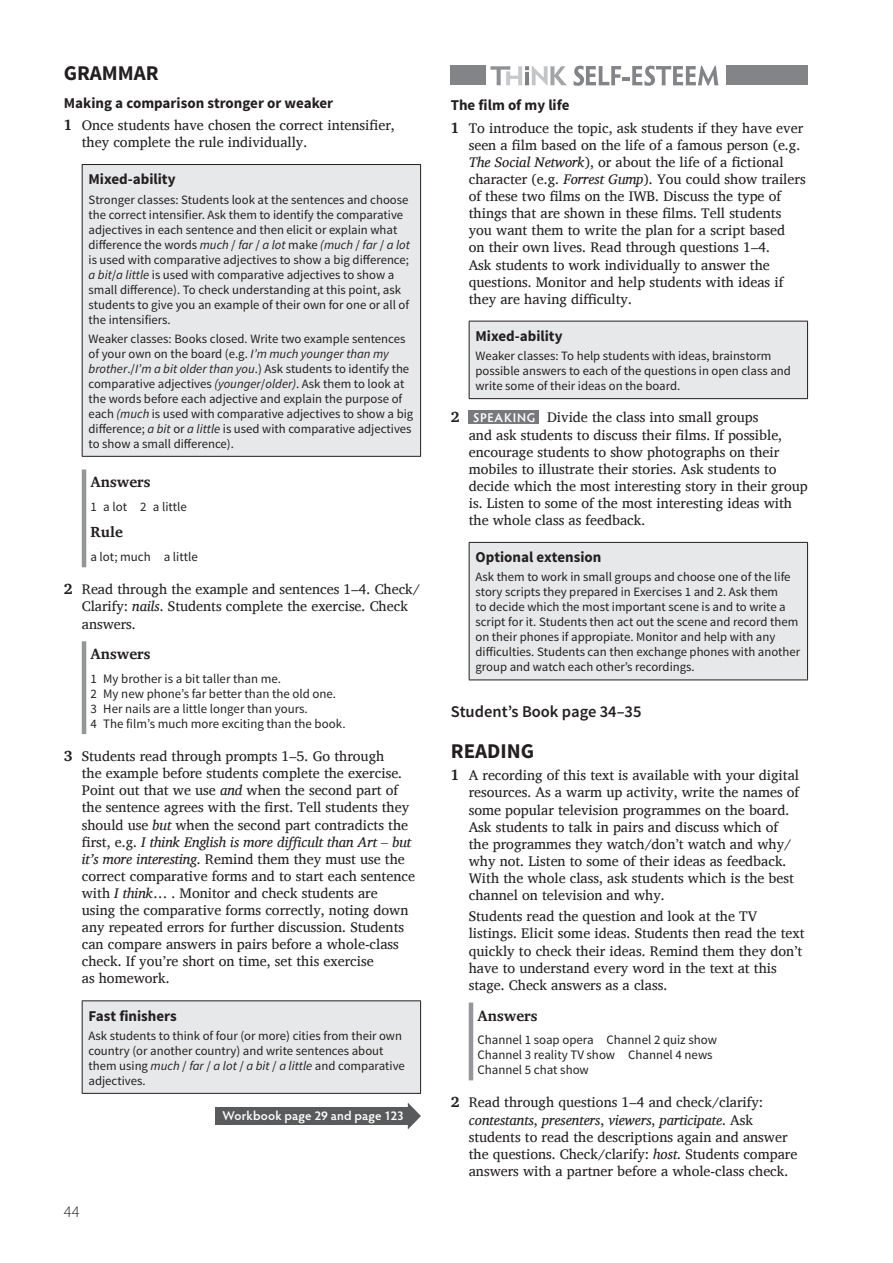
<style>
.page{position:relative;width:893px;height:1263px;background:#fff}
.page>*{position:absolute;margin:0;border:0;box-sizing:border-box;transform-origin:0 0}
.t1{font:700 21px "Source Sans Pro";color:#231f20}
.t2{font:600 16.5px "Source Sans Pro";color:#231f20}
.t3{font:300 16.5px "Source Sans Pro";color:#231f20}
.t4{font:700 15px "Source Sans Pro";color:#231f20}
.t5{font:700 15px "Charis SIL";color:#231f20}
.t6{font:14.25px/17.1px "Charis SIL";color:#231f20}
.t7{font:12.9px/15px "Source Sans Pro";color:#231f20}
.t8{font:12.75px/15px "Source Sans Pro";color:#231f20}
.t9{font:600 12.75px "Hypatia Sans Pro";letter-spacing:.015em;color:#fff}
.s1{font-weight:700;font-size:15px}
.s2{font-style:italic}
.s3{font-family:"Hypatia Sans Pro";font-weight:600;font-size:12.75px;color:#fff}
</style>
<div class="page">
<div style="left:82px;top:165px;width:339px;height:291px;background:#e7e8e9"></div>
<hr style="left:82px;top:165px;width:1px;height:291px;background:#231f20">
<hr style="left:420px;top:165px;width:1px;height:291px;background:#231f20">
<hr style="left:82px;top:164px;width:339px;height:1px;background:#231f20">
<hr style="left:82px;top:456px;width:339px;height:1px;background:#231f20">
<hr style="left:82px;top:469px;width:4px;height:98px;background:#949699">
<hr style="left:82px;top:641px;width:4px;height:93px;background:#949699">
<div style="left:82px;top:1001px;width:339px;height:92px;background:#e7e8e9"></div>
<hr style="left:82px;top:1001px;width:1px;height:92px;background:#231f20">
<hr style="left:420px;top:1001px;width:1px;height:92px;background:#231f20">
<hr style="left:82px;top:1000px;width:339px;height:1px;background:#231f20">
<hr style="left:82px;top:1093px;width:339px;height:1px;background:#231f20">
<svg style="left:408px;top:1103px;width:13px;height:26px"></svg>
<div style="left:215px;top:1107px;width:195px;height:17px;background:#595a5c"></div>
<svg style="left:574px;top:66px;width:144px;height:20px"></svg>
<svg style="left:490px;top:66px;width:77px;height:19px"></svg>
<div style="left:451px;top:66px;width:35px;height:19px;background:#828487"></div>
<div style="left:726px;top:66px;width:82px;height:19px;background:#828487"></div>
<div style="left:469px;top:321px;width:338px;height:78px;background:#e7e8e9"></div>
<hr style="left:469px;top:321px;width:1px;height:77px;background:#231f20">
<hr style="left:807px;top:321px;width:1px;height:77px;background:#231f20">
<hr style="left:469px;top:321px;width:339px;height:1px;background:#231f20">
<hr style="left:469px;top:398px;width:339px;height:1px;background:#231f20">
<div style="left:469px;top:410px;width:70px;height:14px;background:#77797c"></div>
<div style="left:469px;top:542px;width:338px;height:138px;background:#e7e8e9"></div>
<hr style="left:469px;top:543px;width:1px;height:136px;background:#231f20">
<hr style="left:807px;top:543px;width:1px;height:136px;background:#231f20">
<hr style="left:469px;top:542px;width:339px;height:1px;background:#231f20">
<hr style="left:469px;top:679px;width:339px;height:1px;background:#231f20">
<hr style="left:469px;top:1002px;width:4px;height:78px;background:#949699">
<h1 class="t1" style="left:64px;top:59px;width:97px">GRAMMAR</h1>
<p class="t4" style="left:64px;top:93px;width:271px">Making a comparison stronger or weaker</p>
<p class="t6" style="left:82px;top:117px;width:315px;text-indent:-18px"><span class="s1">1</span> Once students have chosen the correct intensifier, they complete the rule individually.</p>
<p class="t4" style="left:89px;top:170px;width:88px">Mixed-ability</p>
<p class="t8" style="left:89px;top:192px;width:323px">Stronger classes: Students look at the sentences and choose the correct intensifier. Ask them to identify the comparative adjectives in each sentence and then elicit or explain what difference the words <span class="s2">much</span> / <span class="s2">far</span> / <span class="s2">a lot</span> make <span class="s2">(much</span> / <span class="s2">far</span> / <span class="s2">a lot </span>is used with comparative adjectives to show a big difference; <span class="s2">a bit</span>/<span class="s2">a little</span> is used with comparative adjectives to show a small difference). To check understanding at this point, ask students to give you an example of their own for one or all of the intensifiers.</p>
<p class="t8" style="left:89px;top:331px;width:326px">Weaker classes: Books closed. Write two example sentences of your own on the board (e.g. <span class="s2">I’m much younger than my brother</span>./<span class="s2">I’m a bit older than you</span>.) Ask students to identify the comparative adjectives <span class="s2">(younger</span>/<span class="s2">older)</span>. Ask them to look at the words before each adjective and explain the purpose of each <span class="s2">(much</span> is used with comparative adjectives to show a big difference; <span class="s2">a bit</span> or <span class="s2">a little</span> is used with comparative adjectives to show a small difference).</p>
<p class="t5" style="left:90px;top:473px;width:62px">Answers</p>
<p class="t7" style="left:90px;top:499px;width:98px">1 a lot 2 a little</p>
<p class="t5" style="left:90px;top:523px;width:34px">Rule</p>
<p class="t7" style="left:90px;top:549px;width:109px">a lot; much a little</p>
<p class="t6" style="left:82px;top:581px;width:340px;text-indent:-18px"><span class="s1">2</span> Read through the example and sentences 1–4. Check/<br>Clarify: <span class="s2">nails</span>. Students complete the exercise. Check answers.</p>
<p class="t5" style="left:90px;top:645px;width:62px">Answers</p>
<p class="t7" style="left:90px;top:671px;width:257px">1 My brother is a bit taller than me.<br>2 My new phone’s far better than the old one.<br>3 Her nails are a little longer than yours.<br>4 The film’s much more exciting than the book.</p>
<p class="t6" style="left:82px;top:748px;width:335px;text-indent:-18px"><span class="s1">3</span> Students read through prompts 1–5. Go through<br>the example before students complete the exercise.<br>Point out that we use <span class="s2">and</span> when the second part of the sentence agrees with the first. Tell students they should use <span class="s2">but</span> when the second part contradicts the first, e.g. <span class="s2">I think English is more difficult than Art – but it’s more interesting</span>. Remind them they must use the correct comparative forms and to start each sentence with <span class="s2">I think</span>… . Monitor and check students are<br>using the comparative forms correctly, noting down any repeated errors for further discussion. Students can compare answers in pairs before a whole-class check. If you’re short on time, set this exercise<br>as homework.</p>
<p class="t4" style="left:89px;top:1006px;width:90px">Fast finishers</p>
<p class="t8" style="left:89px;top:1028px;width:318px">Ask students to think of four (or more) cities from their own country (or another country) and write sentences about them using <span class="s2">much</span> / <span class="s2">far</span> / <span class="s2">a lot</span> / <span class="s2">a bit</span> / <span class="s2">a little</span> and comparative adjectives.</p>
<p class="t9" style="left:223px;top:1107px;width:183px">Workbook page 29 and page 123</p>
<p class="t3" style="left:64px;top:1201px;width:17px">44</p>
<p class="t4" style="left:451px;top:96px;width:120px">The film of my life</p>
<p class="t6" style="left:469px;top:119px;width:338px;text-indent:-18px"><span class="s1">1</span> To introduce the topic, ask students if they have ever seen a film based on the life of a famous person (e.g.<br><span class="s2">The Social Network</span>), or about the life of a fictional character (e.g. <span class="s2">Forrest Gump</span>). You could show trailers of these two films on the IWB. Discuss the type of things that are shown in these films. Tell students you want them to write the plan for a script based<br>on their own lives. Read through questions 1–4.<br>Ask students to work individually to answer the questions. Monitor and help students with ideas if they are having difficulty.</p>
<p class="t4" style="left:475px;top:326px;width:88px">Mixed-ability</p>
<p class="t8" style="left:475px;top:349px;width:317px">Weaker classes: To help students with ideas, brainstorm possible answers to each of the questions in open class and write some of their ideas on the board.</p>
<p class="t6" style="left:469px;top:409px;width:341px;text-indent:-18px"><span class="s1">2</span> <span class="s3">SPEAKING</span> Divide the class into small groups<br>and ask students to discuss their films. If possible, encourage students to show photographs on their mobiles to illustrate their stories. Ask students to decide which the most interesting story in their group is. Listen to some of the most interesting ideas with the whole class as feedback.</p>
<p class="t4" style="left:475px;top:547px;width:127px">Optional extension</p>
<p class="t8" style="left:475px;top:570px;width:326px">Ask them to work in small groups and choose one of the life story scripts they prepared in Exercises 1 and 2. Ask them<br>to decide which the most important scene is and to write a script for it. Students then act out the scene and record them on their phones if appropiate. Monitor and help with any difficulties. Students can then exchange phones with another group and watch each other’s recordings.</p>
<p class="t2" style="left:451px;top:701px;width:192px">Student’s Book page 34–35</p>
<h1 class="t1" style="left:451px;top:738px;width:85px">READING</h1>
<p class="t6" style="left:469px;top:767px;width:332px;text-indent:-18px"><span class="s1">1</span> A recording of this text is available with your digital resources. As a warm up activity, write the names of some popular television programmes on the board.<br>Ask students to talk in pairs and discuss which of the programmes they watch/don’t watch and why/ why not. Listen to some of their ideas as feedback.<br>With the whole class, ask students which is the best channel on television and why.</p>
<p class="t6" style="left:469px;top:908px;width:337px">Students read the question and look at the TV listings. Elicit some ideas. Students then read the text quickly to check their ideas. Remind them they don’t have to understand every word in the text at this stage. Check answers as a class.</p>
<p class="t5" style="left:477px;top:1006px;width:62px">Answers</p>
<p class="t7" style="left:477px;top:1032px;width:241px">Channel 1 soap opera Channel 2 quiz show<br>Channel 3 reality TV show Channel 4 news<br>Channel 5 chat show</p>
<p class="t6" style="left:469px;top:1094px;width:330px;text-indent:-18px"><span class="s1">2</span> Read through questions 1–4 and check/clarify: <span class="s2">contestants</span>, <span class="s2">presenters</span>, <span class="s2">viewers</span>, <span class="s2">participate</span>. Ask students to read the descriptions again and answer the questions. Check/clarify: <span class="s2">host</span>. Students compare answers with a partner before a whole-class check.</p>
</div>
